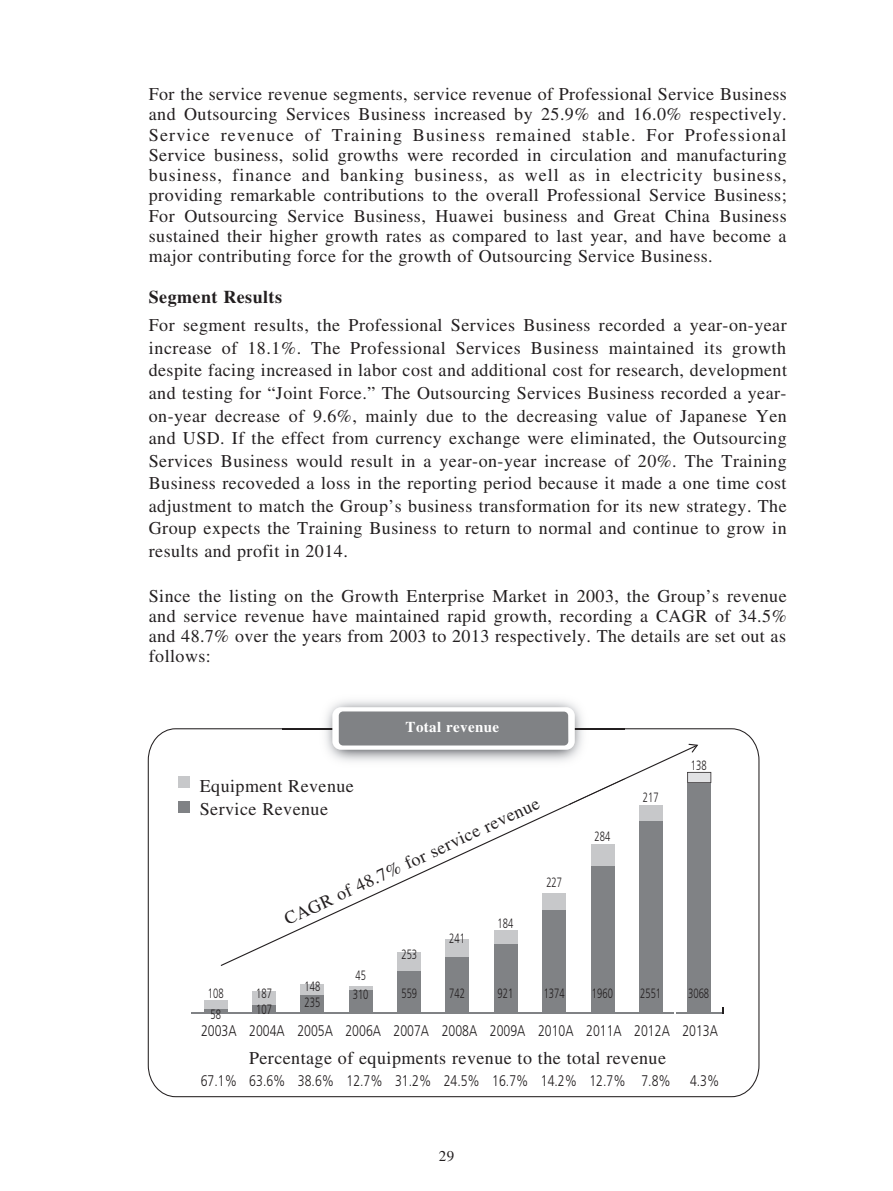
<style>
.page{position:relative;width:893px;height:1191px;background:#fff}
.page>*{position:absolute;margin:0;border:0;box-sizing:border-box;transform-origin:0 0}
.t1{font:18px/20.2px "Times LT Std";letter-spacing:.025em;color:#231f20;text-align:justify}
.t2{font:700 18px "Times LT Std";letter-spacing:.025em;color:#231f20}
.t3{font:300 15.45px "Frutiger LT Std";color:#231f20;scale:.8 1}
.t4{font:700 15px "Times LT Std";letter-spacing:.025em;color:#fff}
.t5{font:15px "Times LT Std";color:#231f20}
.t6{font:300 13.5px/16px "Frutiger LT Std";color:#231f20;scale:.7 1}
</style>
<div class="page">
<svg style="left:148px;top:728px;width:611px;height:369px"></svg>
<img style="left:283px;top:700px;width:342px;height:104px">
<img style="left:568px;top:778px;width:57px;height:26px">
<img style="left:283px;top:728px;width:342px;height:1px">
<svg style="left:332px;top:707px;width:243px;height:42px"></svg>
<div style="left:339px;top:711px;width:229px;height:34px;background:#808285;border-radius:4px"></div>
<div style="left:179px;top:776px;width:11px;height:12px;background:#c7c8ca"></div>
<div style="left:179px;top:802px;width:11px;height:11px;background:#808285"></div>
<p class="t1" style="left:149px;top:84px;width:639px">For the service revenue segments, service revenue of Professional Service Business and Outsourcing Services Business increased by 25.9% and 16.0% respectively.<br>Service revenuce of Training Business remained stable. For Professional Service business, solid growths were recorded in circulation and manufacturing business, finance and banking business, as well as in electricity business, providing remarkable contributions to the overall Professional Service Business; For Outsourcing Service Business, Huawei business and Great China Business sustained their higher growth rates as compared to last year, and have become a major contributing force for the growth of Outsourcing Service Business.</p>
<p class="t2" style="left:149px;top:286px;width:135px">Segment Results</p>
<p class="t1" style="left:149px;top:314px;width:640px;line-height:22.5px">For segment results, the Professional Services Business recorded a year-on-year increase of 18.1%. The Professional Services Business maintained its growth despite facing increased in labor cost and additional cost for research, development and testing for “Joint Force.” The Outsourcing Services Business recorded a year&shy;on-year decrease of 9.6%, mainly due to the decreasing value of Japanese Yen and USD. If the effect from currency exchange were eliminated, the Outsourcing Services Business would result in a year-on-year increase of 20%. The Training Business recoveded a loss in the reporting period because it made a one time cost adjustment to match the Group’s business transformation for its new strategy. The Group expects the Training Business to return to normal and continue to grow in results and profit in 2014.</p>
<p class="t1" style="left:149px;top:585px;width:639px">Since the listing on the Growth Enterprise Market in 2003, the Group’s revenue and service revenue have maintained rapid growth, recording a CAGR of 34.5% and 48.7% over the years from 2003 to 2013 respectively. The details are set out as follows:</p>
<p class="t4" style="left:406px;top:718px;width:95px">Total revenue</p>
<p class="t1" style="left:200px;top:775px;width:156px;line-height:22.5px">Equipment Revenue<br>Service Revenue</p>
<p class="t1" style="left:281px;top:910px;width:281px;rotate:-25deg">CAGR of 48.7% for service revenue</p>
<p class="t6" style="left:546px;top:874px;width:24px">227</p>
<p class="t6" style="left:498px;top:915px;width:24px">184</p>
<p class="t6" style="left:208px;top:985px;width:24px">108</p>
<p class="t6" style="left:256px;top:985px;width:24px">187<br>107</p>
<p class="t6" style="left:304px;top:978px;width:24px">148<br>235</p>
<p class="t6" style="left:353px;top:966px;width:24px;line-height:19.2px">45<br>310</p>
<p class="t6" style="left:211px;top:1006px;width:17px">58</p>
<p class="t6" style="left:401px;top:946px;width:24px">253</p>
<p class="t6" style="left:401px;top:985px;width:24px">559</p>
<p class="t6" style="left:449px;top:930px;width:24px">241</p>
<p class="t6" style="left:449px;top:985px;width:24px">742</p>
<p class="t6" style="left:498px;top:985px;width:24px">921</p>
<p class="t6" style="left:544px;top:985px;width:32px">1374</p>
<p class="t6" style="left:595px;top:828px;width:24px">284</p>
<p class="t6" style="left:643px;top:789px;width:24px">217</p>
<p class="t6" style="left:592px;top:985px;width:32px">1960</p>
<p class="t6" style="left:640px;top:985px;width:32px">2551</p>
<p class="t6" style="left:691px;top:757px;width:24px">138</p>
<p class="t6" style="left:688px;top:985px;width:32px">3068</p>
<p class="t3" style="left:201px;top:1021px;width:648px">2003A 2004A 2005A 2006A 2007A 2008A 2009A 2010A 2011A 2012A 2013A</p>
<p class="t3" style="left:201px;top:1071px;width:47px">67.1%</p>
<p class="t1" style="left:249px;top:1047px;width:418px">Percentage of equipments revenue to the total revenue</p>
<p class="t3" style="left:249px;top:1071px;width:589px">63.6% 38.6% 12.7% 31.2% 24.5% 16.7% 14.2% 12.7% 7.8% 4.3%</p>
<p class="t5" style="left:439px;top:1147px;width:17px">29</p>
</div>
